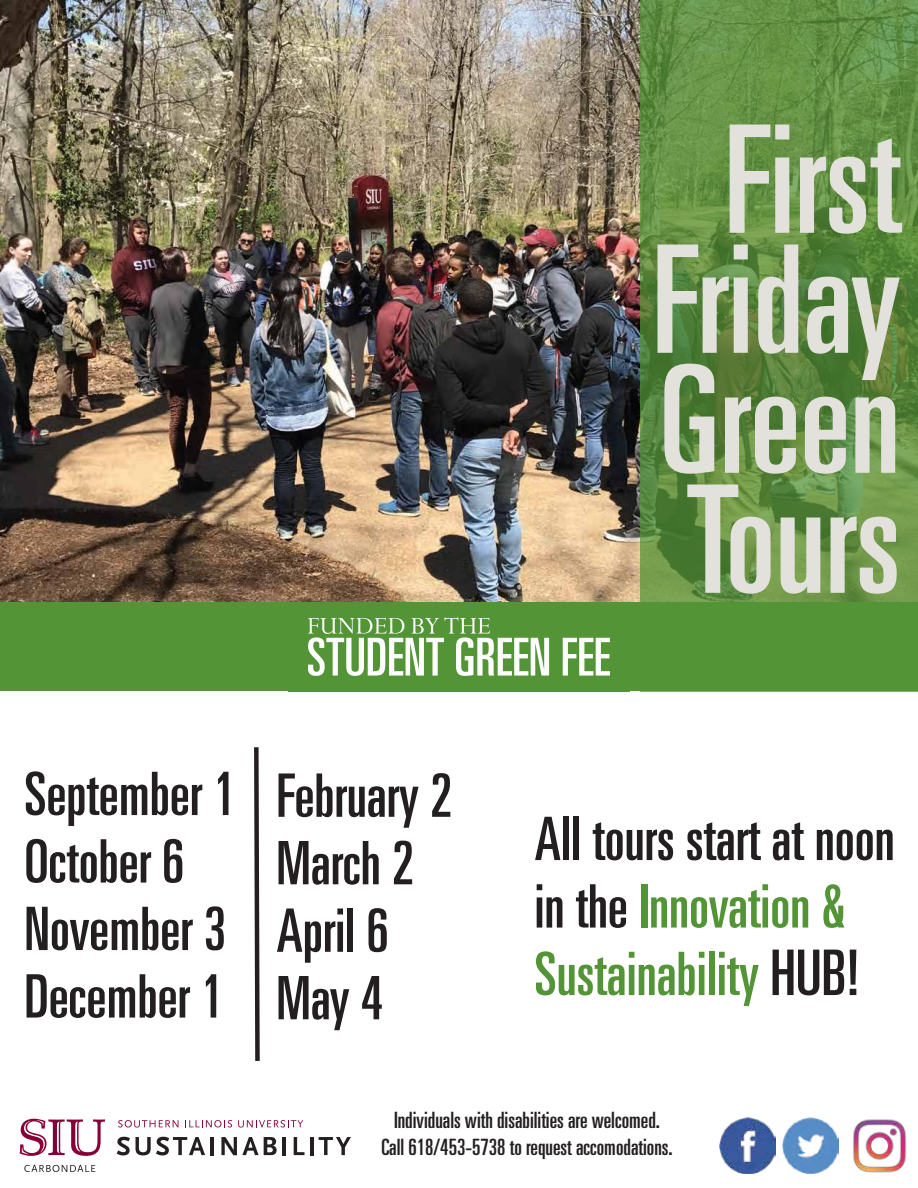
<style>
.page{position:relative;width:918px;height:1188px;background:#fff}
.page>*{position:absolute;margin:0;border:0;box-sizing:border-box;transform-origin:0 0}
.t1{font:ultra-condensed 150px/120px "Univers";color:#e3e1dc;text-align:center}
.t2{font:ultra-condensed 60px/67.5px "Univers";color:#231f20}
.t3{font:ultra-condensed 60px/67.5px "Univers";color:#539536}
.t4{font:ultra-condensed 52.35px "Univers";color:#fdfdfd}
.t5{font:ultra-condensed 22.5px/27px "Univers";color:#231f20;text-align:center}
.s1{color:#231f20}
.s2{font-size:63px;color:#231f20}
</style>
<div class="page">
<img style="left:0;top:0;width:640px;height:603px">
<svg style="left:640px;top:0;width:278px;height:603px;background:#5f8b40"></svg>
<svg style="left:254px;top:747px;width:6px;height:314px;background:#595657"></svg>
<img style="left:720px;top:1118px;width:55px;height:55px">
<img style="left:782px;top:1118px;width:56px;height:56px">
<div style="left:0;top:603px;width:918px;height:88px;background:#539536"></div>
<div style="left:288px;top:603px;width:342px;height:89px;background:#539536"></div>
<svg style="left:308px;top:618px;width:96px;height:16px"></svg>
<svg style="left:412px;top:618px;width:27px;height:16px"></svg>
<svg style="left:445px;top:617px;width:45px;height:17px"></svg>
<svg style="left:24px;top:1165px;width:71px;height:7px"></svg>
<svg style="left:20px;top:1119px;width:85px;height:37px"></svg>
<svg style="left:118px;top:1120px;width:60px;height:8px"></svg>
<svg style="left:185px;top:1120px;width:47px;height:7px"></svg>
<svg style="left:238px;top:1120px;width:65px;height:8px"></svg>
<svg style="left:117px;top:1137px;width:13px;height:18px"></svg>
<svg style="left:136px;top:1137px;width:69px;height:18px"></svg>
<hr style="left:210px;top:1137px;width:4px;height:18px;background:#231f20">
<svg style="left:221px;top:1137px;width:56px;height:18px"></svg>
<hr style="left:283px;top:1137px;width:3px;height:18px;background:#231f20">
<svg style="left:294px;top:1137px;width:11px;height:18px"></svg>
<hr style="left:310px;top:1137px;width:3px;height:18px;background:#231f20">
<svg style="left:319px;top:1137px;width:32px;height:18px"></svg>
<img style="left:853px;top:1119px;width:54px;height:54px">
<h3 class="t4" style="left:307px;top:627px;width:305px">STUDENT GREEN FEE</h3>
<h1 class="t1" style="left:652px;top:119px;width:250px">First<br>Friday<br>Green<br>Tours</h1>
<h2 class="t2" style="left:24px;top:760px;width:213px">September 1<br>October 6<br>November 3<br>December 1</h2>
<h2 class="t2" style="left:276px;top:761px;width:178px">February 2<br>March 2<br>April 6<br>May 4</h2>
<h2 class="t3" style="left:534px;top:805px;width:362px"><span class="s1">All tours start at noon in the</span> Innovation &amp;<br>Sustainability <span class="s2">HUB!</span></h2>
<p class="t5" style="left:381px;top:1107px;width:293px">Individuals with disabilities are welcomed.<br>Call 618/453-5738 to request accomodations.</p>
</div>
